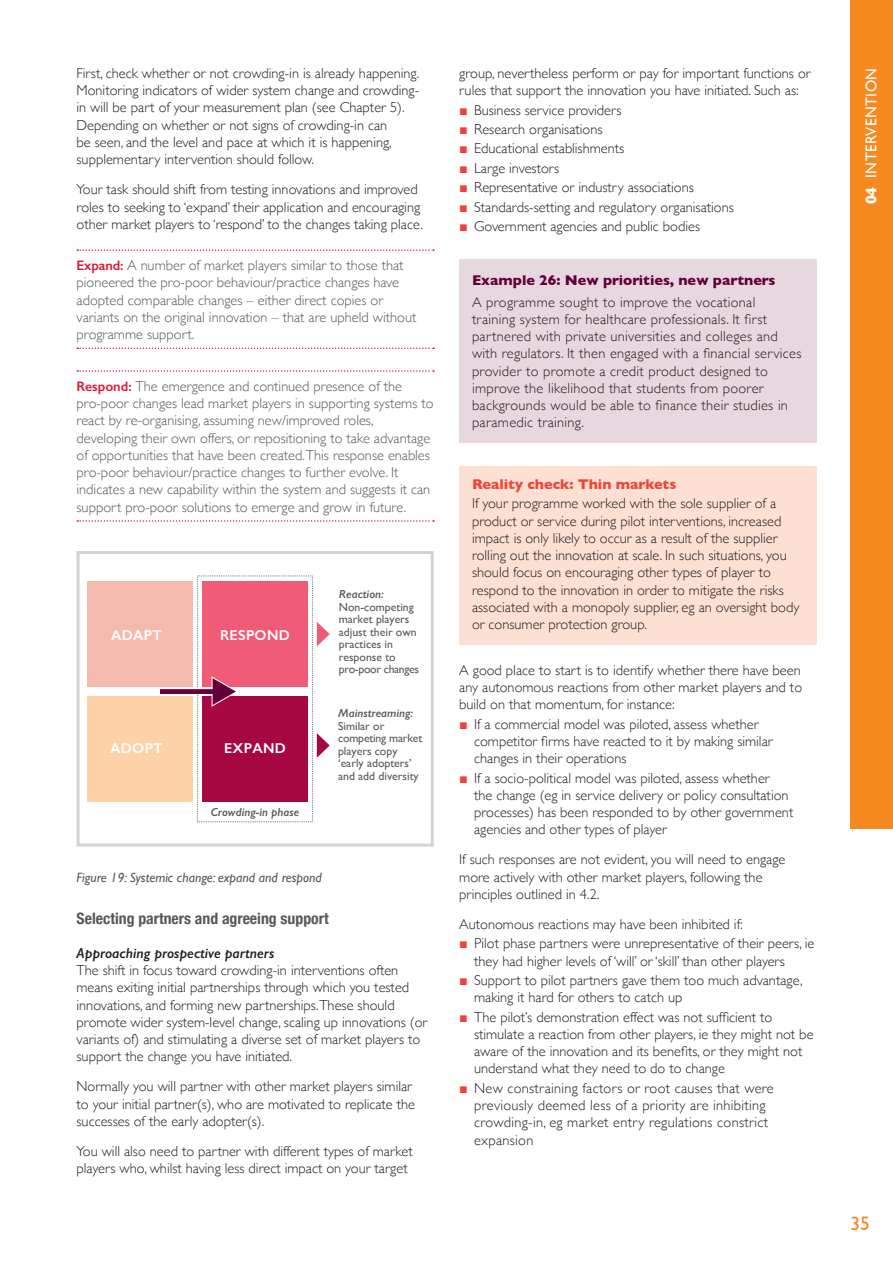
<style>
.page{position:relative;width:893px;height:1263px;background:#fff}
.page>*{position:absolute;margin:0;border:0;box-sizing:border-box;transform-origin:0 0}
.t1{font:19.5px "Gill Sans";color:#f6891f}
.t2{font:700 condensed 15.75px "Helvetica Neue";color:#58595b}
.t3{font:15.75px "Gill Sans";letter-spacing:.03em;color:#fff;scale:.95 1}
.t4{font:300 14.4px/17.2px "Gill Sans";color:#231f20}
.t5{font:300 14.4px/17.2px "Gill Sans";color:#58595b}
.t6{font:300 14.4px/17.2px "Gill Sans";letter-spacing:.02em;color:#231f20}
.t7{font:700 14.4px "Gill Sans";color:#620037}
.t8{font:italic 600 14.4px "Gill Sans";color:#231f20}
.t9{font:700 14.4px "Gill Sans";color:#ef4338}
.t10{font:600 14.4px "Gill Sans";letter-spacing:.02em;color:#fff}
.t11{font:italic 13.5px "Gill Sans";color:#58595b}
.t12{font:11.7px/12.5px "Gill Sans";color:#58595b}
.t13{font:italic 600 11.7px "Gill Sans";color:#58595b}
.s1{font-weight:600;font-size:13.8px;color:#db1935}
.s2{font-family:"Arial";font-weight:700;color:#ef4338}
.s3{font-weight:700}
</style>
<div class="page">
<div style="left:850px;top:0;width:43px;height:829px;background:#f6891f"></div>
<div style="left:459px;top:260px;width:357px;height:183px;background:#e7d8df"></div>
<div style="left:459px;top:466px;width:357px;height:179px;background:#fde0d4"></div>
<svg style="left:77px;top:249px;width:357px;height:2px"></svg>
<svg style="left:77px;top:348px;width:357px;height:1px"></svg>
<svg style="left:77px;top:370px;width:357px;height:2px"></svg>
<svg style="left:77px;top:520px;width:357px;height:2px"></svg>
<div style="left:88px;top:696px;width:105px;height:105px;background:#fed2a8"></div>
<div style="left:202px;top:696px;width:106px;height:105px;background:#a80841"></div>
<div style="left:88px;top:581px;width:105px;height:106px;background:#f4bbad"></div>
<div style="left:202px;top:581px;width:106px;height:106px;background:#f05b78"></div>
<svg style="left:317px;top:622px;width:13px;height:24px"></svg>
<svg style="left:317px;top:733px;width:13px;height:25px"></svg>
<svg style="left:160px;top:676px;width:76px;height:31px"></svg>
<div style="left:77px;top:551px;width:357px;height:295px;border:3px solid #d1d3d4"></div>
<p class="t4" style="left:77px;top:66px;width:344px">First, check whether or not crowding-in is already happening.<br>Monitoring indicators of wider system change and crowding&shy;in will be part of your measurement plan (see Chapter 5).<br>Depending on whether or not signs of crowding-in can<br>be seen, and the level and pace at which it is happening, supplementary intervention should follow.</p>
<p class="t4" style="left:77px;top:182px;width:348px">Your task should shift from testing innovations and improved roles to seeking to ‘expand’ their application and encouraging other market players to ‘respond’ to the changes taking place.</p>
<p class="t5" style="left:77px;top:258px;width:341px"><span class="s1">Expand:</span> A number of market players similar to those that pioneered the pro-poor behaviour/practice changes have adopted comparable changes – either direct copies or variants on the original innovation – that are upheld without programme support.</p>
<p class="t5" style="left:77px;top:379px;width:359px"><span class="s1">Respond:</span> The emergence and continued presence of the pro-poor changes lead market players in supporting systems to react by re-organising, assuming new/improved roles, developing their own offers, or repositioning to take advantage of opportunities that have been created.This response enables pro-poor behaviour/practice changes to further evolve. It indicates a new capability within the system and suggests it can support pro-poor solutions to emerge and grow in future.</p>
<p class="t10" style="left:111px;top:630px;width:52px">ADAPT</p>
<p class="t10" style="left:220px;top:630px;width:71px">RESPOND</p>
<p class="t10" style="left:110px;top:743px;width:54px">ADOPT</p>
<p class="t10" style="left:224px;top:743px;width:63px">EXPAND</p>
<p class="t13" style="left:211px;top:808px;width:90px">Crowding-in phase</p>
<p class="t13" style="left:339px;top:590px;width:46px">Reaction:</p>
<p class="t12" style="left:339px;top:601px;width:82px">Non-competing market players adjust their own practices in response to pro-poor changes</p>
<p class="t13" style="left:338px;top:709px;width:77px">Mainstreaming:</p>
<p class="t12" style="left:338px;top:720px;width:86px">Similar or competing market players copy ‘early adopters’ and add diversity</p>
<p class="t11" style="left:77px;top:871px;width:247px">Figure 19: Systemic change: expand and respond</p>
<p class="t2" style="left:77px;top:905px;width:254px">Selecting partners and agreeing support</p>
<p class="t8" style="left:77px;top:944px;width:199px">Approaching prospective partners</p>
<p class="t4" style="left:77px;top:963px;width:352px">The shift in focus toward crowding-in interventions often means exiting initial partnerships through which you tested innovations, and forming new partnerships.These should promote wider system-level change, scaling up innovations (or variants of) and stimulating a diverse set of market players to support the change you have initiated.</p>
<p class="t4" style="left:77px;top:1079px;width:340px">Normally you will partner with other market players similar to your initial partner(s), who are motivated to replicate the successes of the early adopter(s).</p>
<p class="t4" style="left:77px;top:1143px;width:338px">You will also need to partner with different types of market players who, whilst having less direct impact on your target</p>
<p class="t4" style="left:459px;top:66px;width:353px">group, nevertheless perform or pay for important functions or rules that support the innovation you have initiated. Such as:</p>
<p class="t4" style="left:459px;top:102px;width:164px"><span class="s2">■</span> Business service providers</p>
<p class="t4" style="left:459px;top:122px;width:145px"><span class="s2">■</span> Research organisations</p>
<p class="t4" style="left:459px;top:141px;width:166px"><span class="s2">■</span> Educational establishments</p>
<p class="t4" style="left:459px;top:160px;width:102px"><span class="s2">■</span> Large investors</p>
<p class="t4" style="left:459px;top:180px;width:236px"><span class="s2">■</span> Representative or industry associations</p>
<p class="t4" style="left:459px;top:199px;width:276px"><span class="s2">■</span> Standards-setting and regulatory organisations</p>
<p class="t4" style="left:459px;top:218px;width:242px"><span class="s2">■</span> Government agencies and public bodies</p>
<p class="t7" style="left:472px;top:274px;width:305px">Example 26: New priorities, new partners</p>
<p class="t6" style="left:472px;top:294px;width:331px">A programme sought to improve the vocational training system for healthcare professionals. It first partnered with private universities and colleges and with regulators. It then engaged with a financial services provider to promote a credit product designed to improve the likelihood that students from poorer backgrounds would be able to finance their studies in paramedic training.</p>
<p class="t9" style="left:472px;top:478px;width:206px">Reality check: Thin markets</p>
<p class="t4" style="left:472px;top:496px;width:329px">If your programme worked with the sole supplier of a product or service during pilot interventions, increased impact is only likely to occur as a result of the supplier rolling out the innovation at scale. In such situations, you should focus on encouraging other types of player to respond to the innovation in order to mitigate the risks associated with a monopoly supplier, eg an oversight body or consumer protection group.</p>
<p class="t4" style="left:459px;top:662px;width:344px;text-align:justify">A good place to start is to identify whether there have been any autonomous reactions from other market players and to build on that momentum, for instance:</p>
<p class="t4" style="left:474px;top:716px;width:300px;text-indent:-15px"><span class="s2">■</span> If a commercial model was piloted, assess whether competitor firms have reacted to it by making similar changes in their operations</p>
<p class="t4" style="left:474px;top:770px;width:321px;text-indent:-15px"><span class="s2">■</span> If a socio-political model was piloted, assess whether<br>the change (eg in service delivery or policy consultation processes) has been responded to by other government agencies and other types of player</p>
<p class="t4" style="left:459px;top:852px;width:328px">If such responses are not evident, you will need to engage more actively with other market players, following the principles outlined in 4.2.</p>
<p class="t4" style="left:459px;top:915px;width:285px">Autonomous reactions may have been inhibited if:</p>
<p class="t4" style="left:474px;top:936px;width:342px;text-indent:-15px"><span class="s2">■</span> Pilot phase partners were unrepresentative of their peers, ie they had higher levels of ‘will’ or ‘skill’ than other players</p>
<p class="t4" style="left:474px;top:973px;width:330px;text-indent:-15px"><span class="s2">■</span> Support to pilot partners gave them too much advantage, making it hard for others to catch up</p>
<p class="t4" style="left:474px;top:1007px;width:341px;text-indent:-15px"><span class="s2">■</span> The pilot’s demonstration effect was not sufficient to stimulate a reaction from other players, ie they might not be aware of the innovation and its benefits, or they might not understand what they need to do to change</p>
<p class="t6" style="left:474px;top:1080px;width:301px;text-indent:-15px"><span class="s2">■</span> New constraining factors or root causes that were previously deemed less of a priority are inhibiting crowding-in, eg market entry regulations constrict expansion</p>
<p class="t3" style="left:862px;top:204px;width:145px;rotate:-90deg"><span class="s3">04</span> INTERVENTION</p>
<h1 class="t1" style="left:850px;top:1211px;width:21px">35</h1>
</div>
